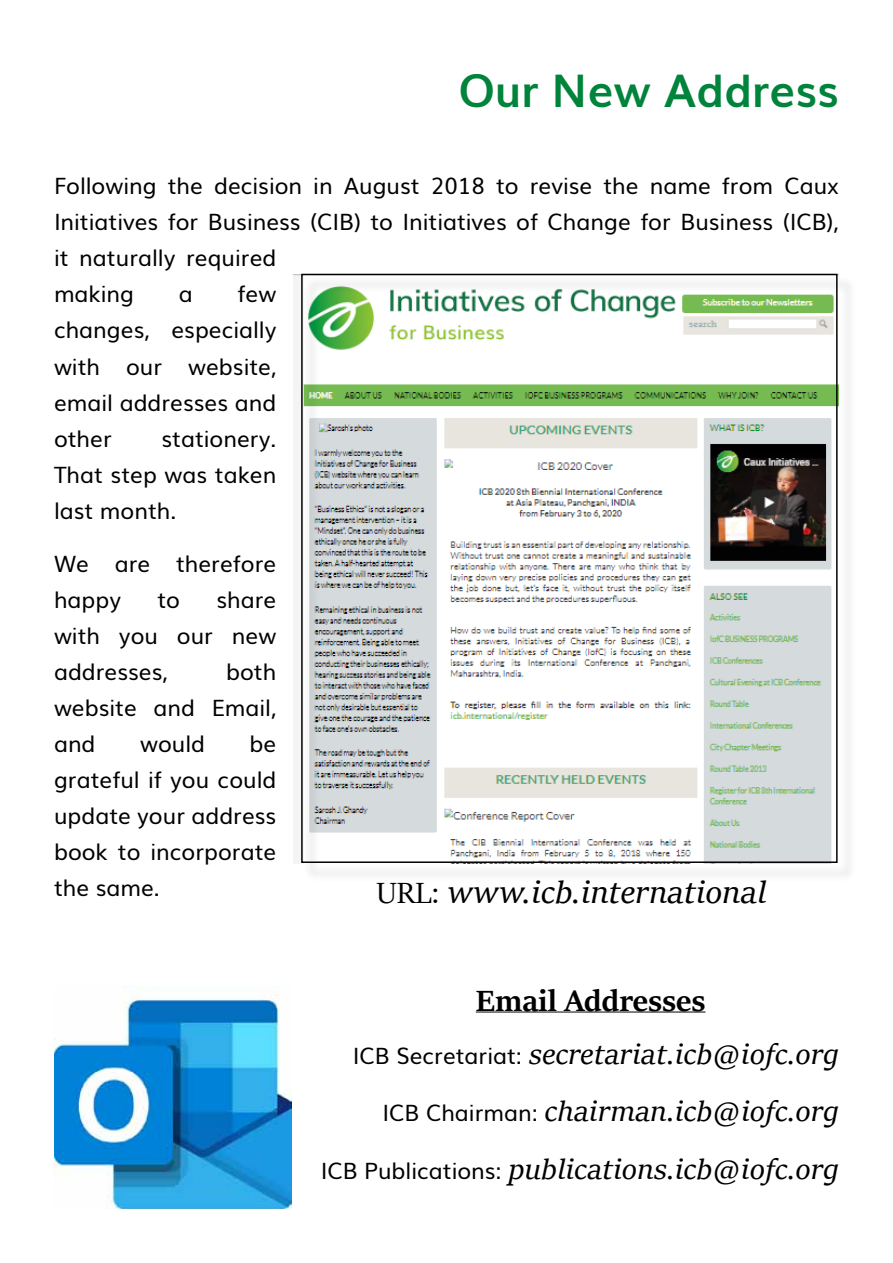
<style>
.page{position:relative;width:893px;height:1263px;background:#fff}
.page>*{position:absolute;margin:0;border:0;box-sizing:border-box;transform-origin:0 0}
.t1{font:700 45px "Muli";color:#00833b}
.t2{font:italic 33px "Sitka Subheading";color:#000}
.t3{font:700 33px "Sitka Display";color:#000}
.t4{font:italic 30px/57.3px "Sitka Subheading";color:#000;text-align:right}
.t5{font:22.5px/36px "Muli";color:#000;text-align:justify}
.s1{font-family:"Sitka Banner";font-style:normal}
.s2{font-family:"Muli";font-style:normal;font-size:22.5px}
</style>
<div class="page">
<div style="left:303px;top:276px;width:553px;height:605px;background:#000;opacity:.3"></div>
<img style="left:54px;top:987px;width:237px;height:222px">
<hr style="left:476px;top:1012px;width:229px;height:1px;background:#000">
<h1 class="t1" style="left:458px;top:55px;width:382px">Our New Address</h1>
<p class="t5" style="left:54px;top:167px;width:786px;text-align:left">Following the decision in August 2018 to revise the name from Caux Initiatives for Business (CIB) to Initiatives of Change for Business (ICB), it naturally required<br>making</p>
<p class="t5" style="left:54px;top:275px;width:224px;text-indent:184px">few changes, especially with our website, email addresses and other</p>
<p class="t5" style="left:179px;top:275px;width:15px">a</p>
<p class="t5" style="left:54px;top:419px;width:224px;text-indent:108px">stationery.<br>That step was taken last month.</p>
<p class="t5" style="left:54px;top:544px;width:224px">We are therefore happy</p>
<p class="t5" style="left:54px;top:580px;width:224px;text-indent:162px">share with you our new addresses,</p>
<p class="t5" style="left:157px;top:580px;width:24px">to</p>
<p class="t5" style="left:54px;top:652px;width:224px;text-indent:172px">both website and Email, and</p>
<p class="t5" style="left:54px;top:724px;width:224px;text-indent:196px">be grateful if you could update your address book to incorporate the same.</p>
<p class="t5" style="left:140px;top:724px;width:67px">would</p>
<h2 class="t2" style="left:376px;top:868px;width:392px"><span class="s1">URL:</span> www.icb.international</h2>
<h2 class="t3" style="left:476px;top:976px;width:231px">Email Addresses</h2>
<h3 class="t4" style="left:321px;top:1024px;width:520px"><span class="s2">ICB Secretariat:</span> secretariat.icb@iofc.org<br><span class="s2">ICB Chairman:</span> chairman.icb@iofc.org<br><span class="s2">ICB Publications:</span> publications.icb@iofc.org</h3>
</div>
